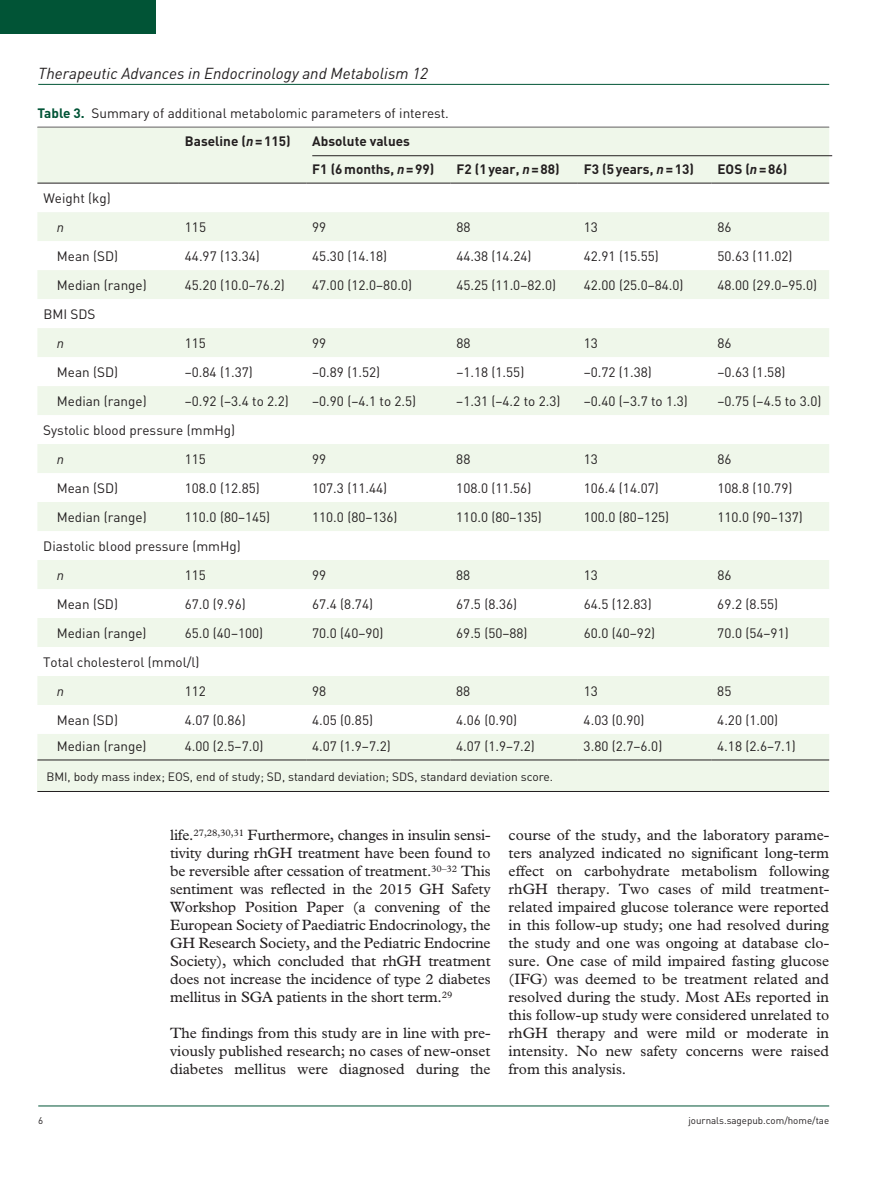
<style>
.page{position:relative;width:893px;height:1191px;background:#fff}
.page>*{position:absolute;margin:0;border:0;box-sizing:border-box;transform-origin:0 0}
.t1{font:italic 15.75px "DIN";color:#231f20}
.t2{font:15px/18px "Plantin Std";color:#231f20;text-align:justify}
.t3{font:13.5px/28.5px "DIN";color:#231f20}
.t4{font:700 13.5px/27.8px "DIN";color:#231f20}
.t5{font:italic 13.5px "DIN";color:#231f20}
.t6{font:12px "DIN";color:#231f20}
.t7{font:9.75px "DIN";color:#231f20}
.s1{font-weight:700;color:#015436}
.s2{font-weight:700}
.s3{font-weight:700;font-style:italic}
.s4{font-style:italic}
</style>
<div class="page">
<hr style="left:38px;top:84px;width:791px;height:1px;background:#015436">
<hr style="left:38px;top:1105px;width:791px;height:1px;background:#015436">
<div style="left:0;top:0;width:155px;height:34px;background:#015436"></div>
<div style="left:37px;top:760px;width:792px;height:31px;background:#eff7ea"></div>
<hr style="left:37px;top:127px;width:792px;height:1px;background:#231f20">
<hr style="left:37px;top:791px;width:792px;height:1px;background:#231f20">
<div style="left:37px;top:128px;width:792px;height:631px;background:#eff7ea"></div>
<svg style="left:37px;top:184px;width:792px;height:550px"></svg>
<hr style="left:37px;top:183px;width:142px;height:1px;background:#231f20">
<hr style="left:179px;top:183px;width:127px;height:1px;background:#231f20">
<hr style="left:306px;top:183px;width:144px;height:1px;background:#231f20">
<hr style="left:450px;top:183px;width:128px;height:1px;background:#231f20">
<hr style="left:578px;top:183px;width:133px;height:1px;background:#231f20">
<hr style="left:711px;top:183px;width:118px;height:1px;background:#231f20">
<hr style="left:37px;top:759px;width:142px;height:1px;background:#231f20">
<hr style="left:179px;top:759px;width:127px;height:1px;background:#231f20">
<hr style="left:306px;top:759px;width:144px;height:1px;background:#231f20">
<hr style="left:450px;top:759px;width:128px;height:1px;background:#231f20">
<hr style="left:578px;top:759px;width:133px;height:1px;background:#231f20">
<hr style="left:711px;top:759px;width:118px;height:1px;background:#231f20">
<hr style="left:312px;top:155px;width:520px;height:1px;background:#231f20">
<p class="t1" style="left:38px;top:63px;width:391px">Therapeutic Advances in Endocrinology and Metabolism 12</p>
<p class="t3" style="left:185px;top:98px;width:265px;text-indent:-148px"><span class="s1">Table 3.</span> Summary of additional metabolomic parameters of interest.<br><span class="s2">Baseline (</span><span class="s3">n</span><span class="s2">=115)</span></p>
<p class="t4" style="left:312px;top:127px;width:124px">Absolute values<br>F1 (6months, <span class="s4">n</span>=99)</p>
<p class="t4" style="left:456px;top:155px;width:105px">F2 (1year, <span class="s4">n</span>=88)</p>
<p class="t4" style="left:584px;top:155px;width:112px">F3 (5years, <span class="s4">n</span>=13)</p>
<p class="t4" style="left:717px;top:155px;width:71px">EOS (<span class="s4">n</span>=86)</p>
<p class="t3" style="left:43px;top:184px;width:69px">Weight (kg)</p>
<p class="t5" style="left:57px;top:219px;width:9px">n</p>
<p class="t3" style="left:185px;top:213px;width:23px">115</p>
<p class="t3" style="left:312px;top:213px;width:16px">99</p>
<p class="t3" style="left:456px;top:213px;width:16px">88</p>
<p class="t3" style="left:584px;top:213px;width:16px">13</p>
<p class="t3" style="left:717px;top:213px;width:16px">86</p>
<p class="t3" style="left:57px;top:242px;width:63px">Mean (SD)</p>
<p class="t3" style="left:185px;top:242px;width:77px">44.97 (13.34)</p>
<p class="t3" style="left:312px;top:242px;width:77px">45.30 (14.18)</p>
<p class="t3" style="left:456px;top:242px;width:77px">44.38 (14.24)</p>
<p class="t3" style="left:584px;top:242px;width:77px">42.91 (15.55)</p>
<p class="t3" style="left:717px;top:242px;width:77px">50.63 (11.02)</p>
<p class="t3" style="left:57px;top:271px;width:91px">Median (range)</p>
<p class="t3" style="left:185px;top:271px;width:101px">45.20 (10.0–76.2)</p>
<p class="t3" style="left:312px;top:271px;width:101px">47.00 (12.0–80.0)</p>
<p class="t3" style="left:456px;top:271px;width:101px">45.25 (11.0–82.0)</p>
<p class="t3" style="left:584px;top:271px;width:101px">42.00 (25.0–84.0)</p>
<p class="t3" style="left:717px;top:271px;width:101px">48.00 (29.0–95.0)</p>
<p class="t3" style="left:43px;top:300px;width:54px">BMI SDS</p>
<p class="t5" style="left:57px;top:335px;width:9px">n</p>
<p class="t3" style="left:185px;top:329px;width:23px">115</p>
<p class="t3" style="left:312px;top:329px;width:16px">99</p>
<p class="t3" style="left:456px;top:329px;width:16px">88</p>
<p class="t3" style="left:584px;top:329px;width:16px">13</p>
<p class="t3" style="left:717px;top:329px;width:16px">86</p>
<p class="t3" style="left:57px;top:358px;width:63px">Mean (SD)</p>
<p class="t3" style="left:185px;top:358px;width:70px">−0.84 (1.37)</p>
<p class="t3" style="left:312px;top:358px;width:70px">−0.89 (1.52)</p>
<p class="t3" style="left:456px;top:358px;width:70px">−1.18 (1.55)</p>
<p class="t3" style="left:584px;top:358px;width:70px">−0.72 (1.38)</p>
<p class="t3" style="left:717px;top:358px;width:70px">−0.63 (1.58)</p>
<p class="t3" style="left:57px;top:387px;width:91px">Median (range)</p>
<p class="t3" style="left:185px;top:387px;width:106px">−0.92 (−3.4 to 2.2)</p>
<p class="t3" style="left:312px;top:387px;width:106px">−0.90 (−4.1 to 2.5)</p>
<p class="t3" style="left:456px;top:387px;width:106px">−1.31 (−4.2 to 2.3)</p>
<p class="t3" style="left:584px;top:387px;width:106px">−0.40 (−3.7 to 1.3)</p>
<p class="t3" style="left:717px;top:387px;width:106px">−0.75 (−4.5 to 3.0)</p>
<p class="t3" style="left:43px;top:416px;width:193px">Systolic blood pressure (mmHg)</p>
<p class="t5" style="left:57px;top:451px;width:9px">n</p>
<p class="t3" style="left:185px;top:444px;width:23px">115</p>
<p class="t3" style="left:312px;top:444px;width:16px">99</p>
<p class="t3" style="left:456px;top:444px;width:16px">88</p>
<p class="t3" style="left:584px;top:444px;width:16px">13</p>
<p class="t3" style="left:717px;top:444px;width:16px">86</p>
<p class="t3" style="left:57px;top:473px;width:63px">Mean (SD)</p>
<p class="t3" style="left:185px;top:473px;width:77px">108.0 (12.85)</p>
<p class="t3" style="left:312px;top:473px;width:77px">107.3 (11.44)</p>
<p class="t3" style="left:456px;top:473px;width:77px">108.0 (11.56)</p>
<p class="t3" style="left:584px;top:473px;width:77px">106.4 (14.07)</p>
<p class="t3" style="left:717px;top:473px;width:77px">108.8 (10.79)</p>
<p class="t3" style="left:57px;top:502px;width:91px">Median (range)</p>
<p class="t3" style="left:185px;top:502px;width:87px">110.0 (80–145)</p>
<p class="t3" style="left:312px;top:502px;width:87px">110.0 (80–136)</p>
<p class="t3" style="left:456px;top:502px;width:87px">110.0 (80–135)</p>
<p class="t3" style="left:584px;top:502px;width:87px">100.0 (80–125)</p>
<p class="t3" style="left:717px;top:502px;width:87px">110.0 (90–137)</p>
<p class="t3" style="left:43px;top:531px;width:199px">Diastolic blood pressure (mmHg)</p>
<p class="t5" style="left:57px;top:567px;width:9px">n</p>
<p class="t3" style="left:185px;top:560px;width:23px">115</p>
<p class="t3" style="left:312px;top:560px;width:16px">99</p>
<p class="t3" style="left:456px;top:560px;width:16px">88</p>
<p class="t3" style="left:584px;top:560px;width:16px">13</p>
<p class="t3" style="left:717px;top:560px;width:16px">86</p>
<p class="t3" style="left:57px;top:589px;width:63px">Mean (SD)</p>
<p class="t3" style="left:185px;top:589px;width:62px">67.0 (9.96)</p>
<p class="t3" style="left:312px;top:589px;width:62px">67.4 (8.74)</p>
<p class="t3" style="left:456px;top:589px;width:62px">67.5 (8.36)</p>
<p class="t3" style="left:584px;top:589px;width:70px">64.5 (12.83)</p>
<p class="t3" style="left:717px;top:589px;width:62px">69.2 (8.55)</p>
<p class="t3" style="left:57px;top:618px;width:91px">Median (range)</p>
<p class="t3" style="left:185px;top:618px;width:80px">65.0 (40–100)</p>
<p class="t3" style="left:312px;top:618px;width:73px">70.0 (40–90)</p>
<p class="t3" style="left:456px;top:618px;width:73px">69.5 (50–88)</p>
<p class="t3" style="left:584px;top:618px;width:73px">60.0 (40–92)</p>
<p class="t3" style="left:717px;top:618px;width:73px">70.0 (54–91)</p>
<p class="t3" style="left:43px;top:647px;width:158px">Total cholesterol (mmol/l)</p>
<p class="t5" style="left:57px;top:682px;width:9px">n</p>
<p class="t3" style="left:185px;top:676px;width:23px">112</p>
<p class="t3" style="left:312px;top:676px;width:16px">98</p>
<p class="t3" style="left:456px;top:676px;width:16px">88</p>
<p class="t3" style="left:584px;top:676px;width:16px">13</p>
<p class="t3" style="left:717px;top:676px;width:16px">85</p>
<p class="t3" style="left:57px;top:705px;width:63px">Mean (SD)</p>
<p class="t3" style="left:185px;top:705px;width:62px">4.07 (0.86)</p>
<p class="t3" style="left:312px;top:705px;width:62px">4.05 (0.85)</p>
<p class="t3" style="left:456px;top:705px;width:62px">4.06 (0.90)</p>
<p class="t3" style="left:584px;top:705px;width:62px">4.03 (0.90)</p>
<p class="t3" style="left:717px;top:705px;width:62px">4.20 (1.00)</p>
<p class="t3" style="left:57px;top:731px;width:91px">Median (range)</p>
<p class="t3" style="left:185px;top:731px;width:80px">4.00 (2.5–7.0)</p>
<p class="t3" style="left:312px;top:731px;width:80px">4.07 (1.9–7.2)</p>
<p class="t3" style="left:456px;top:731px;width:80px">4.07 (1.9–7.2)</p>
<p class="t3" style="left:584px;top:731px;width:80px">3.80 (2.7–6.0)</p>
<p class="t3" style="left:717px;top:731px;width:80px">4.18 (2.6–7.1)</p>
<p class="t6" style="left:46px;top:768px;width:508px">BMI, body mass index; EOS, end of study; SD, standard deviation; SDS, standard deviation score.</p>
<p class="t2" style="left:170px;top:826px;width:322px">life.<sup>27,28,30,31</sup> Furthermore, changes in insulin sensi&shy;tivity during rhGH treatment have been found to be reversible after cessation of treatment.<sup>30–32</sup> This sentiment was reflected in the 2015 GH Safety Workshop Position Paper (a convening of the European Society of Paediatric Endocrinology, the GH Research Society, and the Pediatric Endocrine Society), which concluded that rhGH treatment does not increase the incidence of type 2 diabetes mellitus in SGA patients in the short term.<sup>29</sup></p>
<p class="t2" style="left:170px;top:1024px;width:322px">The findings from this study are in line with pre&shy;viously published research; no cases of new-onset diabetes mellitus were diagnosed during the</p>
<p class="t2" style="left:509px;top:826px;width:322px">course of the study, and the laboratory parame&shy;ters analyzed indicated no significant long-term effect on carbohydrate metabolism following rhGH therapy. Two cases of mild treatment&shy;related impaired glucose tolerance were reported in this follow-up study; one had resolved during the study and one was ongoing at database clo&shy;sure. One case of mild impaired fasting glucose (IFG) was deemed to be treatment related and resolved during the study. Most AEs reported in this follow-up study were considered unrelated to rhGH therapy and were mild or moderate in intensity. No new safety concerns were raised from this analysis.</p>
<p class="t7" style="left:38px;top:1114px;width:7px">6</p>
<p class="t7" style="left:688px;top:1114px;width:142px">journals.sagepub.com/home/tae</p>
</div>
